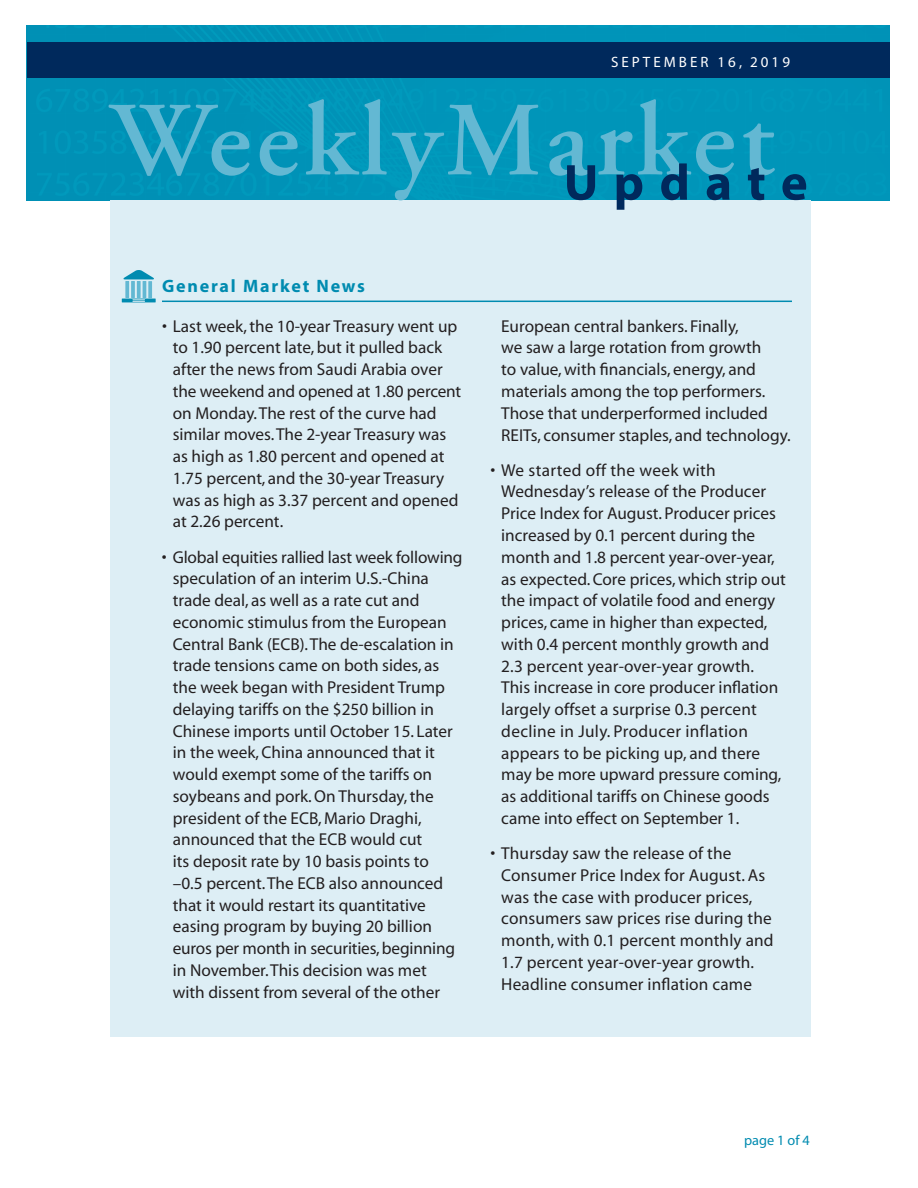
<style>
.page{position:relative;width:918px;height:1188px;background:#fff}
.page>*{position:absolute;margin:0;border:0;box-sizing:border-box;transform-origin:0 0}
.t1{font:600 105px "Adobe Garamond";letter-spacing:.05em;color:#63b8d3}
.t2{font:700 51px "Myriad";letter-spacing:.295em;color:#00295c}
.t3{font:700 18px "Myriad";letter-spacing:.1em;color:#008bb0}
.t4{font:17.25px/21.8px "Myriad";color:#231f20}
.t5{font:15px "Myriad";letter-spacing:.2em;color:#fff}
.t6{font:14.25px "Myriad";color:#008bb0}
</style>
<div class="page">
<div style="left:27px;top:26px;width:863px;height:174px;background:#0095b9"></div>
<div style="left:110px;top:200px;width:701px;height:837px;background:#ddeef5"></div>
<svg style="left:125px;top:281px;width:4px;height:17px"></svg>
<hr style="left:131px;top:281px;width:4px;height:17px;background:#6abbd5">
<hr style="left:143px;top:281px;width:3px;height:17px;background:#63b8d3">
<svg style="left:137px;top:281px;width:4px;height:17px"></svg>
<svg style="left:148px;top:281px;width:4px;height:17px"></svg>
<svg style="left:123px;top:270px;width:31px;height:9px"></svg>
<hr style="left:122px;top:299px;width:34px;height:3px;background:#008bb0">
<svg style="left:132px;top:299px;width:13px;height:3px"></svg>
<hr style="left:162px;top:301px;width:630px;height:1px;background:#008bb0">
<div style="left:27px;top:43px;width:863px;height:35px;background:#00295c"></div>
<p class="t5" style="left:611px;top:54px;width:180px">SEPTEMBER 16, 2019</p>
<h1 class="t1" style="left:111px;top:83px;width:665px">WeeklyMarket</h1>
<h2 class="t2" style="left:564px;top:156px;width:246px">Update</h2>
<p class="t3" style="left:162px;top:277px;width:205px">General Market News</p>
<p class="t4" style="left:173px;top:316px;width:290px;text-indent:-11px">• Last week, the 10-year Treasury went up to 1.90 percent late, but it pulled back after the news from Saudi Arabia over the weekend and opened at 1.80 percent on Monday. The rest of the curve had similar moves. The 2-year Treasury was as high as 1.80 percent and opened at 1.75 percent, and the 30-year Treasury was as high as 3.37 percent and opened at 2.26 percent.</p>
<p class="t4" style="left:173px;top:547px;width:291px;text-indent:-11px">• Global equities rallied last week following speculation of an interim U.S.-China trade deal, as well as a rate cut and economic stimulus from the European Central Bank (ECB). The de-escalation in trade tensions came on both sides, as the week began with President Trump delaying tariffs on the $250 billion in Chinese imports until October 15. Later in the week, China announced that it would exempt some of the tariffs on soybeans and pork. On Thursday, the president of the ECB, Mario Draghi, announced that the ECB would cut<br>its deposit rate by 10 basis points to –0.5 percent. The ECB also announced that it would restart its quantitative easing program by buying 20 billion euros per month in securities, beginning in November. This decision was met with dissent from several of the other</p>
<p class="t4" style="left:501px;top:316px;width:291px">European central bankers. Finally,<br>we saw a large rotation from growth<br>to value, with financials, energy, and materials among the top performers.<br>Those that underperformed included REITs, consumer staples, and technology.</p>
<p class="t4" style="left:501px;top:460px;width:286px;text-indent:-11px">• We started off the week with Wednesday’s release of the Producer Price Index for August. Producer prices increased by 0.1 percent during the month and 1.8 percent year-over-year, as expected. Core prices, which strip out the impact of volatile food and energy prices, came in higher than expected, with 0.4 percent monthly growth and 2.3 percent year-over-year growth.<br>This increase in core producer inflation largely offset a surprise 0.3 percent decline in July. Producer inflation appears to be picking up, and there may be more upward pressure coming, as additional tariffs on Chinese goods came into effect on September 1.</p>
<p class="t4" style="left:501px;top:843px;width:274px;text-indent:-11px">• Thursday saw the release of the Consumer Price Index for August. As was the case with producer prices, consumers saw prices rise during the month, with 0.1 percent monthly and 1.7 percent year-over-year growth.<br>Headline consumer inflation came</p>
<p class="t6" style="left:744px;top:1133px;width:67px">page 1 of 4</p>
</div>
